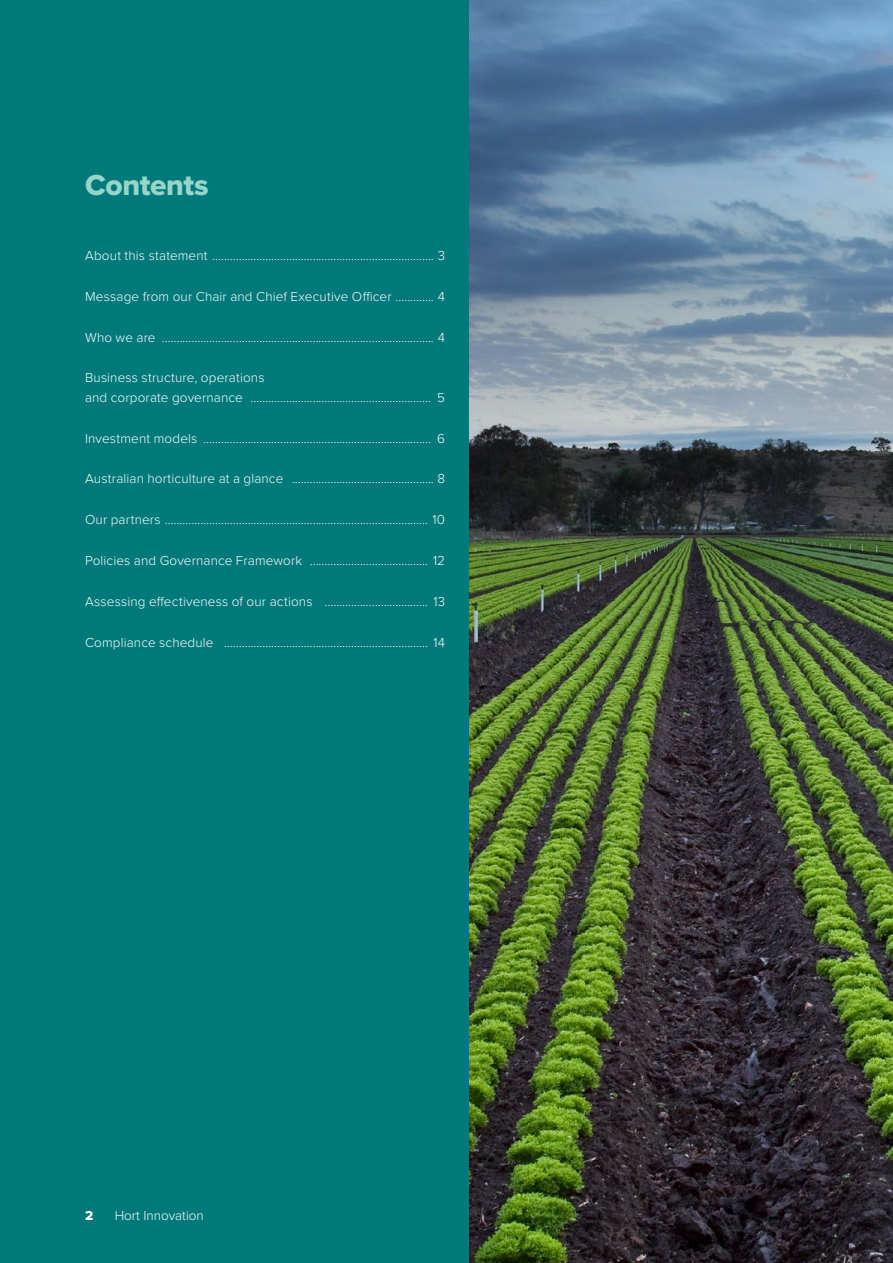
<style>
.page{position:relative;width:893px;height:1263px;background:#00797b}
.page>*{position:absolute;margin:0;border:0;box-sizing:border-box;transform-origin:0 0}
.t1{font:30px "Proxima Nova Extrabld";letter-spacing:-.01em;color:#97d5c9}
.t2{font:300 13.5px/19.5px "Proxima Nova";letter-spacing:.01em;color:#fff}
.t3{font:13.5px "Proxima Nova Extrabld";color:#fff}
</style>
<div class="page">
<img style="left:470px;top:0;width:423px;height:1263px">
<h1 class="t1" style="left:85px;top:162px;width:125px">Contents</h1>
<p class="t2" style="left:85px;top:245px;width:362px">About this statement ........................................................................... 3</p>
<p class="t2" style="left:85px;top:286px;width:362px">Message from our Chair and Chief Executive Officer ............. 4</p>
<p class="t2" style="left:85px;top:327px;width:362px">Who we are ............................................................................................ 4</p>
<p class="t2" style="left:85px;top:367px;width:362px">Business structure, operations<br>and corporate governance ............................................................. 5</p>
<p class="t2" style="left:85px;top:428px;width:362px">Investment models ............................................................................. 6</p>
<p class="t2" style="left:85px;top:468px;width:362px">Australian horticulture at a glance ................................................ 8</p>
<p class="t2" style="left:85px;top:509px;width:361px">Our partners ......................................................................................... 10</p>
<p class="t2" style="left:85px;top:550px;width:362px">Policies and Governance Framework ........................................ 12</p>
<p class="t2" style="left:85px;top:591px;width:362px">Assessing effectiveness of our actions ................................... 13</p>
<p class="t2" style="left:85px;top:631px;width:362px">Compliance schedule ..................................................................... 14</p>
<p class="t3" style="left:85px;top:1205px;width:10px">2</p>
<p class="t2" style="left:115px;top:1205px;width:91px">Hort Innovation</p>
</div>
